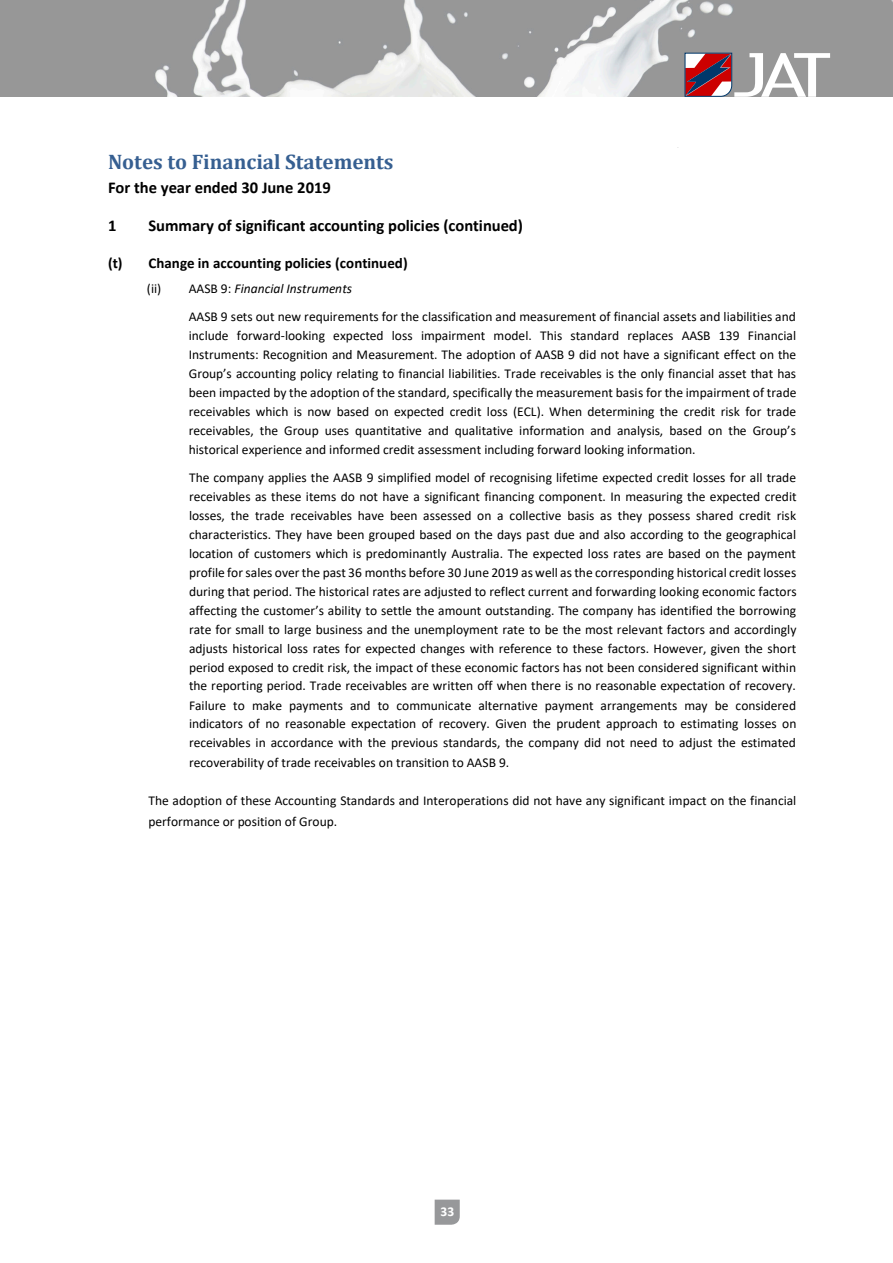
<style>
.page{position:relative;width:893px;height:1263px;background:#fff}
.page>*{position:absolute;margin:0;border:0;box-sizing:border-box;transform-origin:0 0}
.t1{font:700 21px "Cambria";color:#365f91}
.t2{font:700 16.5px "Calibri";letter-spacing:-.005em;color:#000}
.t3{font:700 15px "Calibri";color:#000}
.t4{font:13.5px/18.9px "Calibri";color:#000}
.t5{font:700 13.5px "Calibri";color:#fff}
.s1{font-style:italic}
</style>
<div class="page">
<img style="left:0;top:0;width:893px;height:97px">
<svg style="left:684px;top:52px;width:146px;height:45px"></svg>
<svg style="left:435px;top:1199px;width:25px;height:26px"></svg>
<p class="t1" style="left:108px;top:147px;width:287px">Notes to Financial Statements</p>
<p class="t2" style="left:108px;top:175px;width:224px">For the year ended 30 June 2019</p>
<p class="t2" style="left:108px;top:214px;width:10px">1</p>
<p class="t2" style="left:149px;top:214px;width:376px">Summary of significant accounting policies (continued)</p>
<p class="t3" style="left:108px;top:252px;width:301px">(t) Change in accounting policies (continued)</p>
<p class="t4" style="left:189px;top:275px;width:609px;line-height:27.9px;text-indent:-42px">(ii) AASB 9: <span class="s1">Financial Instruments<br></span>AASB 9 sets out new requirements for the classification and measurement of financial assets and liabilities and</p>
<p class="t4" style="left:189px;top:326px;width:609px;text-align:justify">include forward-looking expected loss impairment model. This standard replaces AASB 139 Financial Instruments: Recognition and Measurement. The adoption of AASB 9 did not have a significant effect on the Group’s accounting policy relating to financial liabilities. Trade receivables is the only financial asset that has been impacted by the adoption of the standard, specifically the measurement basis for the impairment of trade receivables which is now based on expected credit loss (ECL). When determining the credit risk for trade receivables, the Group uses quantitative and qualitative information and analysis, based on the Group’s historical experience and informed credit assessment including forward looking information.</p>
<p class="t4" style="left:189px;top:468px;width:609px;text-align:justify">The company applies the AASB 9 simplified model of recognising lifetime expected credit losses for all trade receivables as these items do not have a significant financing component. In measuring the expected credit losses, the trade receivables have been assessed on a collective basis as they possess shared credit risk characteristics. They have been grouped based on the days past due and also according to the geographical location of customers which is predominantly Australia. The expected loss rates are based on the payment profile for sales over the past 36 months before 30 June 2019 as well as the corresponding historical credit losses during that period. The historical rates are adjusted to reflect current and forwarding looking economic factors affecting the customer’s ability to settle the amount outstanding. The company has identified the borrowing rate for small to large business and the unemployment rate to be the most relevant factors and accordingly adjusts historical loss rates for expected changes with reference to these factors. However, given the short period exposed to credit risk, the impact of these economic factors has not been considered significant within the reporting period. Trade receivables are written off when there is no reasonable expectation of recovery.<br>Failure to make payments and to communicate alternative payment arrangements may be considered indicators of no reasonable expectation of recovery. Given the prudent approach to estimating losses on receivables in accordance with the previous standards, the company did not need to adjust the estimated recoverability of trade receivables on transition to AASB 9.</p>
<p class="t4" style="left:149px;top:790px;width:649px;line-height:21px">The adoption of these Accounting Standards and Interoperations did not have any significant impact on the financial performance or position of Group.</p>
<p class="t5" style="left:440px;top:1202px;width:15px">33</p>
</div>
